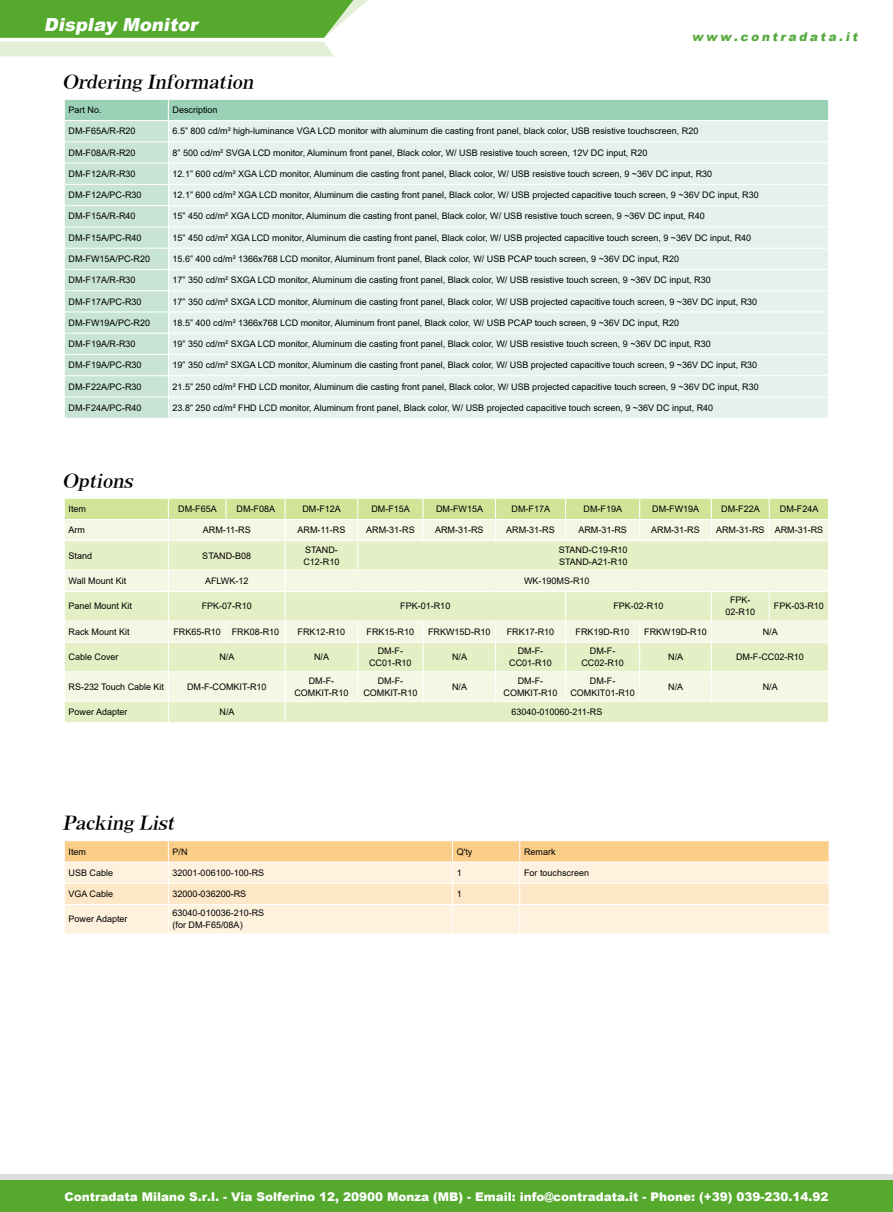
<style>
.page{position:relative;width:893px;height:1212px;background:#fff}
.page>*{position:absolute;margin:0;border:0;box-sizing:border-box;transform-origin:0 0}
.t1{font:italic 18px "AR Roman 1 Heavy Euro";color:#000}
.t2{font:italic 900 18px "Arial";color:#fff}
.t3{font:900 12px "Arial";color:#fff}
.t4{font:italic 900 12px "Arial";color:#57aa3f}
.t5{font:9px/12px "Arial";color:#000;text-align:center}
</style>
<div class="page">
<svg style="left:0;top:0;width:368px;height:56px;background:#8ec572"></svg>
<svg style="left:0;top:1174px;width:893px;height:7px;background:#c8d5c3"></svg>
<div style="left:0;top:1181px;width:893px;height:31px;background:#55a92d"></div>
<svg style="left:64px;top:841px;width:765px;height:92px;background:#fce7c8"></svg>
<svg style="left:64px;top:498px;width:765px;height:224px;background:#eaf1cf"></svg>
<svg style="left:64px;top:99px;width:765px;height:319px;background:#dceee5"></svg>
<hr style="left:169px;top:141px;width:659px;height:1px;background:#fff">
<hr style="left:169px;top:163px;width:659px;height:1px;background:#fff">
<hr style="left:169px;top:184px;width:659px;height:1px;background:#fff">
<hr style="left:169px;top:205px;width:659px;height:1px;background:#fff">
<hr style="left:169px;top:226px;width:659px;height:1px;background:#fff">
<hr style="left:169px;top:248px;width:659px;height:1px;background:#fff">
<hr style="left:169px;top:269px;width:659px;height:1px;background:#fff">
<hr style="left:169px;top:290px;width:659px;height:1px;background:#fff">
<hr style="left:169px;top:311px;width:659px;height:1px;background:#fff">
<hr style="left:169px;top:333px;width:659px;height:1px;background:#fff">
<hr style="left:169px;top:354px;width:659px;height:1px;background:#fff">
<hr style="left:169px;top:375px;width:659px;height:1px;background:#fff">
<hr style="left:169px;top:396px;width:659px;height:1px;background:#fff">
<h1 class="t2" style="left:44px;top:12px;width:159px">Display Monitor</h1>
<h2 class="t4" style="left:692px;top:28px;width:170px">www.contradata.it</h2>
<h1 class="t1" style="left:63px;top:72px;width:196px">Ordering Information</h1>
<p class="t5" style="left:69px;top:104px;width:35px">Part No.</p>
<p class="t5" style="left:173px;top:104px;width:47px">Description</p>
<p class="t5" style="left:69px;top:125px;width:69px">DM-F65A/R-R20</p>
<p class="t5" style="left:173px;top:125px;width:527px">6.5” 800 cd/m² high-luminance VGA LCD monitor with aluminum die casting front panel, black color, USB resistive touchscreen, R20</p>
<p class="t5" style="left:69px;top:146px;width:69px">DM-F08A/R-R20</p>
<p class="t5" style="left:173px;top:146px;width:476px">8” 500 cd/m² SVGA LCD monitor, Aluminum front panel, Black color, W/ USB resistive touch screen, 12V DC input, R20</p>
<p class="t5" style="left:69px;top:168px;width:69px">DM-F12A/R-R30</p>
<p class="t5" style="left:173px;top:168px;width:541px">12.1” 600 cd/m² XGA LCD monitor, Aluminum die casting front panel, Black color, W/ USB resistive touch screen, 9 ~36V DC input, R30</p>
<p class="t5" style="left:69px;top:189px;width:75px">DM-F12A/PC-R30</p>
<p class="t5" style="left:173px;top:189px;width:588px">12.1” 600 cd/m² XGA LCD monitor, Aluminum die casting front panel, Black color, W/ USB projected capacitive touch screen, 9 ~36V DC input, R30</p>
<p class="t5" style="left:69px;top:210px;width:69px">DM-F15A/R-R40</p>
<p class="t5" style="left:173px;top:210px;width:533px">15” 450 cd/m² XGA LCD monitor, Aluminum die casting front panel, Black color, W/ USB resistive touch screen, 9 ~36V DC input, R40</p>
<p class="t5" style="left:69px;top:232px;width:75px">DM-F15A/PC-R40</p>
<p class="t5" style="left:173px;top:232px;width:580px">15” 450 cd/m² XGA LCD monitor, Aluminum die casting front panel, Black color, W/ USB projected capacitive touch screen, 9 ~36V DC input, R40</p>
<p class="t5" style="left:69px;top:253px;width:83px">DM-FW15A/PC-R20</p>
<p class="t5" style="left:173px;top:253px;width:508px">15.6” 400 cd/m² 1366x768 LCD monitor, Aluminum front panel, Black color, W/ USB PCAP touch screen, 9 ~36V DC input, R20</p>
<p class="t5" style="left:69px;top:274px;width:69px">DM-F17A/R-R30</p>
<p class="t5" style="left:173px;top:274px;width:539px">17” 350 cd/m² SXGA LCD monitor, Aluminum die casting front panel, Black color, W/ USB resistive touch screen, 9 ~36V DC input, R30</p>
<p class="t5" style="left:69px;top:295px;width:75px">DM-F17A/PC-R30</p>
<p class="t5" style="left:173px;top:295px;width:586px">17” 350 cd/m² SXGA LCD monitor, Aluminum die casting front panel, Black color, W/ USB projected capacitive touch screen, 9 ~36V DC input, R30</p>
<p class="t5" style="left:69px;top:317px;width:83px">DM-FW19A/PC-R20</p>
<p class="t5" style="left:173px;top:317px;width:508px">18.5” 400 cd/m² 1366x768 LCD monitor, Aluminum front panel, Black color, W/ USB PCAP touch screen, 9 ~36V DC input, R20</p>
<p class="t5" style="left:69px;top:338px;width:69px">DM-F19A/R-R30</p>
<p class="t5" style="left:173px;top:338px;width:539px">19” 350 cd/m² SXGA LCD monitor, Aluminum die casting front panel, Black color, W/ USB resistive touch screen, 9 ~36V DC input, R30</p>
<p class="t5" style="left:69px;top:359px;width:75px">DM-F19A/PC-R30</p>
<p class="t5" style="left:173px;top:359px;width:586px">19” 350 cd/m² SXGA LCD monitor, Aluminum die casting front panel, Black color, W/ USB projected capacitive touch screen, 9 ~36V DC input, R30</p>
<p class="t5" style="left:69px;top:380px;width:75px">DM-F22A/PC-R30</p>
<p class="t5" style="left:173px;top:380px;width:588px">21.5” 250 cd/m² FHD LCD monitor, Aluminum die casting front panel, Black color, W/ USB projected capacitive touch screen, 9 ~36V DC input, R30</p>
<p class="t5" style="left:69px;top:402px;width:75px">DM-F24A/PC-R40</p>
<p class="t5" style="left:173px;top:402px;width:542px">23.8” 250 cd/m² FHD LCD monitor, Aluminum front panel, Black color, W/ USB projected capacitive touch screen, 9 ~36V DC input, R40</p>
<h1 class="t1" style="left:63px;top:471px;width:75px">Options</h1>
<p class="t5" style="left:69px;top:503px;width:19px">Item</p>
<p class="t5" style="left:178px;top:503px;width:40px">DM-F65A</p>
<p class="t5" style="left:237px;top:503px;width:40px">DM-F08A</p>
<p class="t5" style="left:302px;top:503px;width:40px">DM-F12A</p>
<p class="t5" style="left:371px;top:503px;width:40px">DM-F15A</p>
<p class="t5" style="left:436px;top:503px;width:48px">DM-FW15A</p>
<p class="t5" style="left:512px;top:503px;width:40px">DM-F17A</p>
<p class="t5" style="left:584px;top:503px;width:40px">DM-F19A</p>
<p class="t5" style="left:652px;top:503px;width:48px">DM-FW19A</p>
<p class="t5" style="left:721px;top:503px;width:40px">DM-F22A</p>
<p class="t5" style="left:780px;top:503px;width:40px">DM-F24A</p>
<p class="t5" style="left:69px;top:524px;width:18px">Arm</p>
<p class="t5" style="left:203px;top:524px;width:49px">ARM-11-RS</p>
<p class="t5" style="left:297px;top:524px;width:49px">ARM-11-RS</p>
<p class="t5" style="left:366px;top:524px;width:50px">ARM-31-RS</p>
<p class="t5" style="left:435px;top:524px;width:50px">ARM-31-RS</p>
<p class="t5" style="left:506px;top:524px;width:50px">ARM-31-RS</p>
<p class="t5" style="left:578px;top:524px;width:50px">ARM-31-RS</p>
<p class="t5" style="left:651px;top:524px;width:50px">ARM-31-RS</p>
<p class="t5" style="left:716px;top:524px;width:109px">ARM-31-RS ARM-31-RS</p>
<p class="t5" style="left:69px;top:549px;width:25px">Stand</p>
<p class="t5" style="left:202px;top:549px;width:50px">STAND-B08</p>
<p class="t5" style="left:303px;top:543px;width:38px;text-align:left">STAND-<br>C12-R10</p>
<p class="t5" style="left:559px;top:543px;width:70px;text-align:left">STAND-C19-R10<br>STAND-A21-R10</p>
<p class="t5" style="left:69px;top:575px;width:59px">Wall Mount Kit</p>
<p class="t5" style="left:205px;top:575px;width:45px">AFLWK-12</p>
<p class="t5" style="left:524px;top:575px;width:67px">WK-190MS-R10</p>
<p class="t5" style="left:69px;top:600px;width:65px">Panel Mount Kit</p>
<p class="t5" style="left:202px;top:600px;width:52px">FPK-07-R10</p>
<p class="t5" style="left:400px;top:600px;width:52px">FPK-01-R10</p>
<p class="t5" style="left:613px;top:600px;width:52px">FPK-02-R10</p>
<p class="t5" style="left:725px;top:594px;width:31px">FPK-<br>02-R10</p>
<p class="t5" style="left:774px;top:600px;width:52px">FPK-03-R10</p>
<p class="t5" style="left:69px;top:626px;width:63px">Rack Mount Kit</p>
<p class="t5" style="left:173px;top:626px;width:107px">FRK65-R10 FRK08-R10</p>
<p class="t5" style="left:298px;top:626px;width:49px">FRK12-R10</p>
<p class="t5" style="left:367px;top:626px;width:49px">FRK15-R10</p>
<p class="t5" style="left:428px;top:626px;width:64px">FRKW15D-R10</p>
<p class="t5" style="left:507px;top:626px;width:49px">FRK17-R10</p>
<p class="t5" style="left:576px;top:626px;width:56px">FRK19D-R10</p>
<p class="t5" style="left:644px;top:626px;width:64px">FRKW19D-R10</p>
<p class="t5" style="left:763px;top:626px;width:17px">N/A</p>
<p class="t5" style="left:69px;top:651px;width:52px">Cable Cover</p>
<p class="t5" style="left:219px;top:651px;width:17px">N/A</p>
<p class="t5" style="left:314px;top:651px;width:17px">N/A</p>
<p class="t5" style="left:369px;top:645px;width:44px">DM-F-<br>CC01-R10</p>
<p class="t5" style="left:452px;top:651px;width:17px">N/A</p>
<p class="t5" style="left:509px;top:645px;width:44px">DM-F-<br>CC01-R10</p>
<p class="t5" style="left:581px;top:645px;width:44px">DM-F-<br>CC02-R10</p>
<p class="t5" style="left:668px;top:651px;width:17px">N/A</p>
<p class="t5" style="left:736px;top:651px;width:69px">DM-F-CC02-R10</p>
<p class="t5" style="left:69px;top:680px;width:97px">RS-232 Touch Cable Kit</p>
<p class="t5" style="left:187px;top:680px;width:81px">DM-F-COMKIT-R10</p>
<p class="t5" style="left:294px;top:674px;width:56px">DM-F-<br>COMKIT-R10</p>
<p class="t5" style="left:363px;top:674px;width:56px">DM-F-<br>COMKIT-R10</p>
<p class="t5" style="left:452px;top:680px;width:17px">N/A</p>
<p class="t5" style="left:504px;top:674px;width:56px">DM-F-<br>COMKIT-R10</p>
<p class="t5" style="left:570px;top:674px;width:66px">DM-F-<br>COMKIT01-R10</p>
<p class="t5" style="left:668px;top:680px;width:17px">N/A</p>
<p class="t5" style="left:763px;top:680px;width:17px">N/A</p>
<p class="t5" style="left:69px;top:706px;width:61px">Power Adapter</p>
<p class="t5" style="left:220px;top:706px;width:17px">N/A</p>
<p class="t5" style="left:511px;top:706px;width:92px">63040-010060-211-RS</p>
<h1 class="t1" style="left:63px;top:813px;width:117px">Packing List</h1>
<p class="t5" style="left:69px;top:845px;width:19px">Item</p>
<p class="t5" style="left:173px;top:845px;width:17px">P/N</p>
<p class="t5" style="left:457px;top:845px;width:17px">Q'ty</p>
<p class="t5" style="left:524px;top:845px;width:33px">Remark</p>
<p class="t5" style="left:69px;top:866px;width:46px">USB Cable</p>
<p class="t5" style="left:173px;top:866px;width:93px">32001-006100-100-RS</p>
<p class="t5" style="left:457px;top:866px;width:7px">1</p>
<p class="t5" style="left:524px;top:866px;width:67px">For touchscreen</p>
<p class="t5" style="left:69px;top:888px;width:46px">VGA Cable</p>
<p class="t5" style="left:173px;top:888px;width:75px">32000-036200-RS</p>
<p class="t5" style="left:457px;top:888px;width:7px">1</p>
<p class="t5" style="left:69px;top:913px;width:61px">Power Adapter</p>
<p class="t5" style="left:173px;top:907px;width:93px;text-align:left">63040-010036-210-RS (for DM-F65/08A)</p>
<h2 class="t3" style="left:64px;top:1188px;width:766px">Contradata Milano S.r.l. - Via Solferino 12, 20900 Monza (MB) - Email: info@contradata.it - Phone: (+39) 039-230.14.92</h2>
</div>
